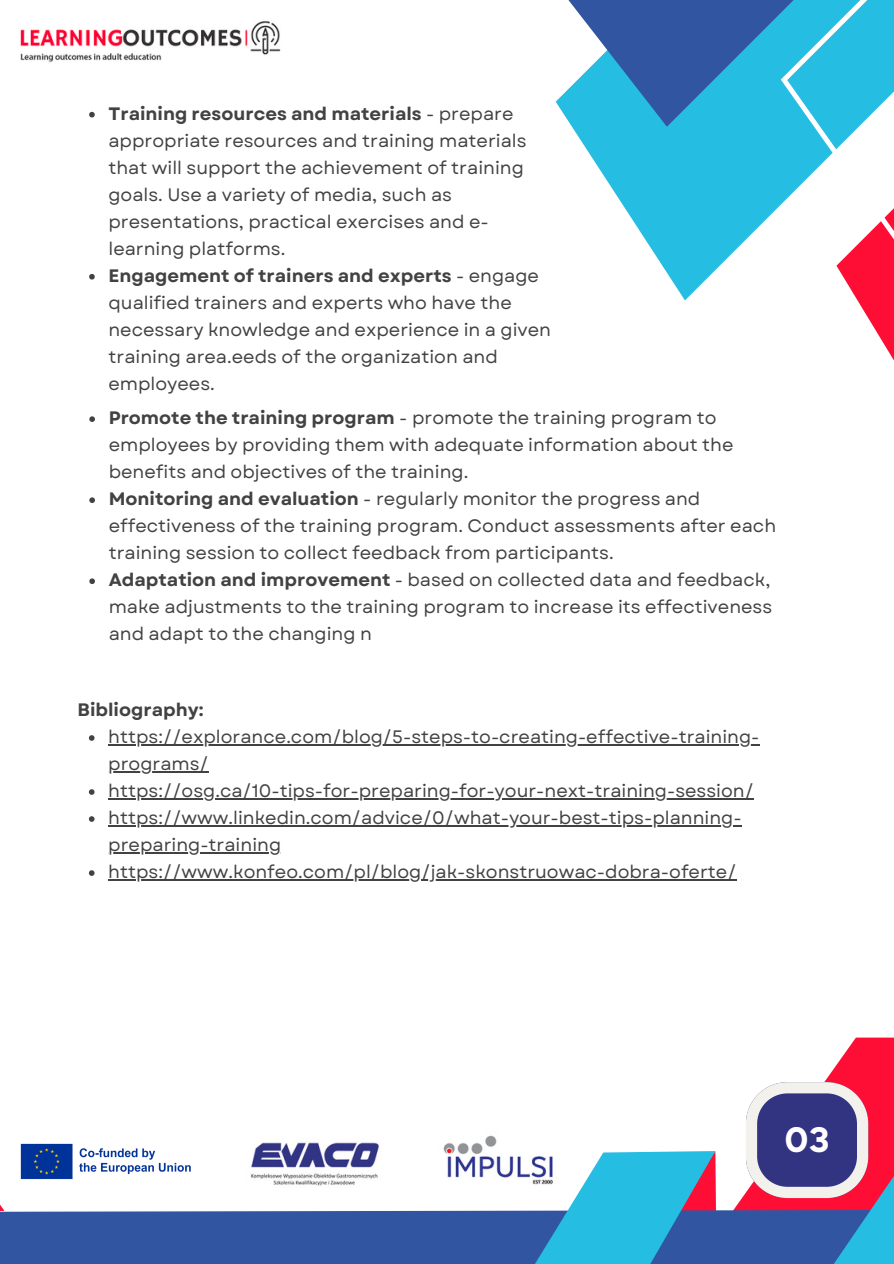
<style>
.page{position:relative;width:894px;height:1264px;background:#fff}
.page>*{position:absolute;margin:0;border:0;box-sizing:border-box;transform-origin:0 0}
.t1{font:700 31.5px "Gordita";color:#fff}
.t2{font:18px/27px "Garet";color:#424242}
.t3{font:700 18px "Garet";color:#424242}
.s1{font-weight:700}
</style>
<div class="page">
<svg style="left:572px;top:127px;width:208px;height:173px;fill:#26bde2"></svg>
<svg style="left:555px;top:0;width:225px;height:127px;background:#4491c5"></svg>
<svg style="left:780px;top:0;width:113px;height:359px"></svg>
<div style="left:0;top:1208px;width:506px;height:55px;background:#3155a1"></div>
<svg style="left:506px;top:1037px;width:387px;height:226px"></svg>
<img style="left:20px;top:21px;width:261px;height:41px">
<svg style="left:89px;top:112px;width:6px;height:5px"></svg>
<svg style="left:89px;top:274px;width:6px;height:5px"></svg>
<img style="left:250px;top:1142px;width:129px;height:44px">
<img style="left:443px;top:1125px;width:122px;height:73px">
<svg style="left:89px;top:416px;width:6px;height:6px"></svg>
<svg style="left:89px;top:497px;width:6px;height:6px"></svg>
<svg style="left:89px;top:578px;width:6px;height:6px"></svg>
<svg style="left:89px;top:735px;width:5px;height:5px"></svg>
<hr style="left:108px;top:744px;width:651px;height:1px;background:#424242">
<hr style="left:108px;top:771px;width:101px;height:1px;background:#424242">
<svg style="left:89px;top:789px;width:5px;height:5px"></svg>
<hr style="left:108px;top:798px;width:645px;height:1px;background:#424242">
<svg style="left:89px;top:816px;width:5px;height:5px"></svg>
<hr style="left:108px;top:825px;width:633px;height:1px;background:#424242">
<hr style="left:108px;top:852px;width:173px;height:1px;background:#424242">
<svg style="left:89px;top:870px;width:5px;height:5px"></svg>
<hr style="left:108px;top:879px;width:628px;height:1px;background:#424242">
<img style="left:20px;top:1143px;width:171px;height:37px">
<p class="t2" style="left:108px;top:100px;width:419px"><span class="s1">Training resources and materials</span> - prepare appropriate resources and training materials that will support the achievement of training goals. Use a variety of media, such as presentations, practical exercises and e&shy;learning platforms.</p>
<p class="t2" style="left:108px;top:262px;width:444px"><span class="s1">Engagement of trainers and experts</span> - engage qualified trainers and experts who have the necessary knowledge and experience in a given training area.eeds of the organization and employees.</p>
<p class="t2" style="left:109px;top:404px;width:626px"><span class="s1">Promote the training program</span> - promote the training program to employees by providing them with adequate information about the benefits and objectives of the training.</p>
<h1 class="t2" style="left:109px;top:485px;width:668px"><span class="s1">Monitoring and evaluation</span> - regularly monitor the progress and effectiveness of the training program. Conduct assessments after each training session to collect feedback from participants.</h1>
<p class="t2" style="left:109px;top:566px;width:665px;text-align:justify"><span class="s1">Adaptation and improvement</span> - based on collected data and feedback, make adjustments to the training program to increase its effectiveness and adapt to the changing n</p>
<p class="t3" style="left:78px;top:696px;width:127px">Bibliography:</p>
<p class="t2" style="left:108px;top:723px;width:652px">https://explorance.com/blog/5-steps-to-creating-effective-training-</p>
<p class="t2" style="left:108px;top:750px;width:647px">programs/ https://osg.ca/10-tips-for-preparing-for-your-next-training-session/</p>
<p class="t2" style="left:108px;top:804px;width:634px">https://www.linkedin.com/advice/0/what-your-best-tips-planning-</p>
<p class="t2" style="left:108px;top:831px;width:629px">preparing-training https://www.konfeo.com/pl/blog/jak-skonstruowac-dobra-oferte/</p>
<p class="t1" style="left:784px;top:1118px;width:46px">03</p>
</div>
